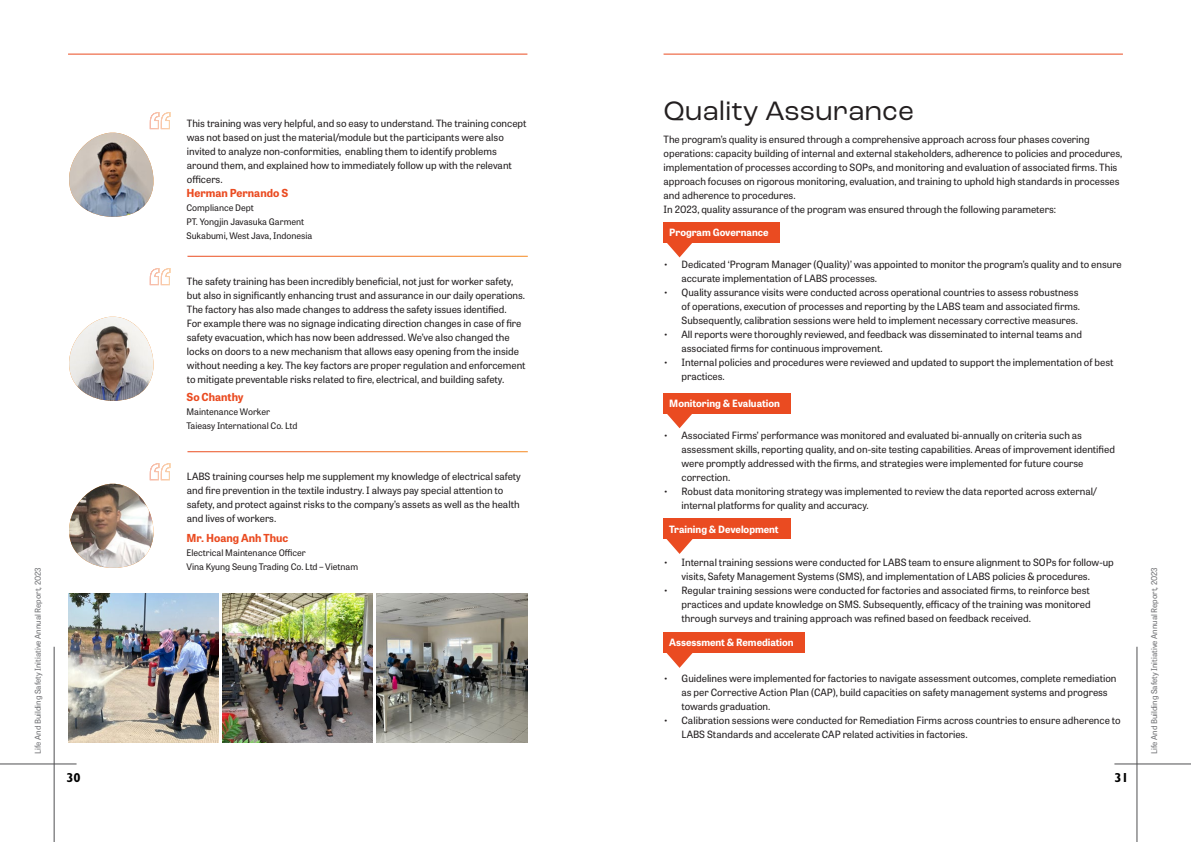
<style>
.page{position:relative;width:1191px;height:842px;background:#fff}
.page>*{position:absolute;margin:0;border:0;box-sizing:border-box;transform-origin:0 0}
.t1{font:28px "Roc Grotesk";color:#231f20}
.t2{font:700 13px "Gill Sans";color:#000}
.t3{font:700 11px "Tablet Gothic";color:#ea4b21}
.t4{font:10px/14px "Tablet Gothic";color:#231f20}
.t5{font:700 10px "Tablet Gothic";color:#fff}
.t6{font:9px/14px "Tablet Gothic";color:#231f20}
.t7{font:8px "Tablet Gothic";color:#6f7073}
</style>
<div class="page">
<svg style="left:149px;top:268px;width:22px;height:18px"></svg>
<svg style="left:108px;top:112px;width:63px;height:21px"></svg>
<img style="left:69px;top:133px;width:85px;height:84px">
<img style="left:69px;top:317px;width:85px;height:84px">
<svg style="left:109px;top:463px;width:62px;height:21px"></svg>
<img style="left:69px;top:484px;width:85px;height:84px">
<img style="left:68px;top:593px;width:151px;height:150px">
<img style="left:222px;top:593px;width:151px;height:150px">
<img style="left:377px;top:593px;width:150px;height:150px">
<div style="left:663px;top:222px;width:117px;height:20px;background:#ea4b21"></div>
<div style="left:663px;top:393px;width:128px;height:20px;background:#ea4b21"></div>
<div style="left:663px;top:519px;width:128px;height:20px;background:#ea4b21"></div>
<div style="left:663px;top:632px;width:142px;height:21px;background:#ea4b21"></div>
<svg style="left:665px;top:242px;width:28px;height:15px"></svg>
<svg style="left:665px;top:413px;width:28px;height:15px"></svg>
<svg style="left:666px;top:539px;width:27px;height:15px"></svg>
<svg style="left:666px;top:653px;width:27px;height:15px"></svg>
<hr style="left:54px;top:647px;width:1px;height:195px;background:#4f4f51">
<hr style="left:1136px;top:647px;width:1px;height:195px;background:#4f4f51">
<hr style="left:0;top:764px;width:77px;height:1px;background:#4f4f51">
<hr style="left:1114px;top:764px;width:77px;height:1px;background:#4f4f51">
<hr style="left:663px;top:54px;width:460px;height:1px;background:#ea4b21">
<hr style="left:68px;top:54px;width:459px;height:1px;background:#ea4b21">
<p class="t4" style="left:187px;top:115px;width:341px">This training was very helpful, and so easy to understand. The training concept was not based on just the material/module but the participants were also invited to analyze non-conformities, enabling them to identify problems around them, and explained how to immediately follow up with the relevant officers.</p>
<p class="t3" style="left:186px;top:185px;width:103px">Herman Pernando S</p>
<p class="t6" style="left:186px;top:200px;width:127px">Compliance Dept<br>PT. Yongjin Javasuka Garment<br>Sukabumi, West Java, Indonesia</p>
<p class="t4" style="left:187px;top:273px;width:340px">The safety training has been incredibly beneficial, not just for worker safety, but also in significantly enhancing trust and assurance in our daily operations.<br>The factory has also made changes to address the safety issues identified.<br>For example there was no signage indicating direction changes in case of fire safety evacuation, which has now been addressed. We’ve also changed the locks on doors to a new mechanism that allows easy opening from the inside without needing a key. The key factors are proper regulation and enforcement to mitigate preventable risks related to fire, electrical, and building safety.</p>
<p class="t3" style="left:186px;top:389px;width:59px">So Chanthy</p>
<p class="t6" style="left:186px;top:404px;width:113px">Maintenance Worker<br>Taieasy International Co. Ltd</p>
<p class="t4" style="left:187px;top:469px;width:335px">LABS training courses help me supplement my knowledge of electrical safety and fire prevention in the textile industry. I always pay special attention to safety, and protect against risks to the company’s assets as well as the health and lives of workers.</p>
<h1 class="t1" style="left:663px;top:93px;width:252px">Quality Assurance</h1>
<p class="t4" style="left:663px;top:132px;width:460px">The program’s quality is ensured through a comprehensive approach across four phases covering operations: capacity building of internal and external stakeholders, adherence to policies and procedures, implementation of processes according to SOPs, and monitoring and evaluation of associated firms. This approach focuses on rigorous monitoring, evaluation, and training to uphold high standards in processes and adherence to procedures.<br>In 2023, quality assurance of the program was ensured through the following parameters:</p>
<p class="t5" style="left:669px;top:225px;width:101px">Program Governance</p>
<p class="t4" style="left:681px;top:257px;width:442px;text-indent:-18px">• Dedicated ‘Program Manager (Quality)’ was appointed to monitor the program’s quality and to ensure accurate implementation of LABS processes.</p>
<p class="t4" style="left:681px;top:285px;width:400px;text-indent:-18px">• Quality assurance visits were conducted across operational countries to assess robustness of operations, execution of processes and reporting by the LABS team and associated firms.<br>Subsequently, calibration sessions were held to implement necessary corrective measures.</p>
<p class="t4" style="left:681px;top:327px;width:402px;text-indent:-18px">• All reports were thoroughly reviewed, and feedback was disseminated to internal teams and associated firms for continuous improvement.</p>
<p class="t4" style="left:681px;top:355px;width:433px;text-indent:-18px">• Internal policies and procedures were reviewed and updated to support the implementation of best practices.</p>
<p class="t5" style="left:669px;top:396px;width:112px">Monitoring &amp; Evaluation</p>
<p class="t4" style="left:681px;top:428px;width:435px;text-indent:-18px">• Associated Firms’ performance was monitored and evaluated bi-annually on criteria such as assessment skills, reporting quality, and on-site testing capabilities. Areas of improvement identified were promptly addressed with the firms, and strategies were implemented for future course correction.</p>
<p class="t4" style="left:681px;top:484px;width:417px;text-indent:-18px">• Robust data monitoring strategy was implemented to review the data reported across external/ internal platforms for quality and accuracy.</p>
<p class="t5" style="left:669px;top:522px;width:111px">Training &amp; Development</p>
<p class="t3" style="left:186px;top:530px;width:103px">Mr. Hoang Anh Thuc</p>
<p class="t6" style="left:186px;top:545px;width:173px">Electrical Maintenance Officer<br>Vina Kyung Seung Trading Co. Ltd – Vietnam</p>
<p class="t4" style="left:663px;top:555px;width:452px;text-align:center">• Internal training sessions were conducted for LABS team to ensure alignment to SOPs for follow-up visits, Safety Management Systems (SMS), and implementation of LABS policies &amp; procedures.</p>
<p class="t4" style="left:681px;top:583px;width:410px;text-align:justify;text-indent:-18px">• Regular training sessions were conducted for factories and associated firms, to reinforce best practices and update knowledge on SMS. Subsequently, efficacy of the training was monitored through surveys and training approach was refined based on feedback received.</p>
<p class="t7" style="left:32px;top:754px;width:188px;rotate:-90deg">Life And Building Safety Initiative Annual Report, 2023</p>
<p class="t7" style="left:1148px;top:754px;width:188px;rotate:-90deg">Life And Building Safety Initiative Annual Report, 2023</p>
<p class="t5" style="left:669px;top:636px;width:126px">Assessment &amp; Remediation</p>
<p class="t4" style="left:681px;top:670px;width:436px;text-indent:-18px">• Guidelines were implemented for factories to navigate assessment outcomes, complete remediation as per Corrective Action Plan (CAP), build capacities on safety management systems and progress towards graduation.</p>
<p class="t4" style="left:681px;top:712px;width:440px;text-indent:-18px">• Calibration sessions were conducted for Remediation Firms across countries to ensure adherence to<br>LABS Standards and accelerate CAP related activities in factories.</p>
<h2 class="t2" style="left:66px;top:770px;width:16px">30</h2>
<h2 class="t2" style="left:1114px;top:770px;width:16px">31</h2>
</div>
